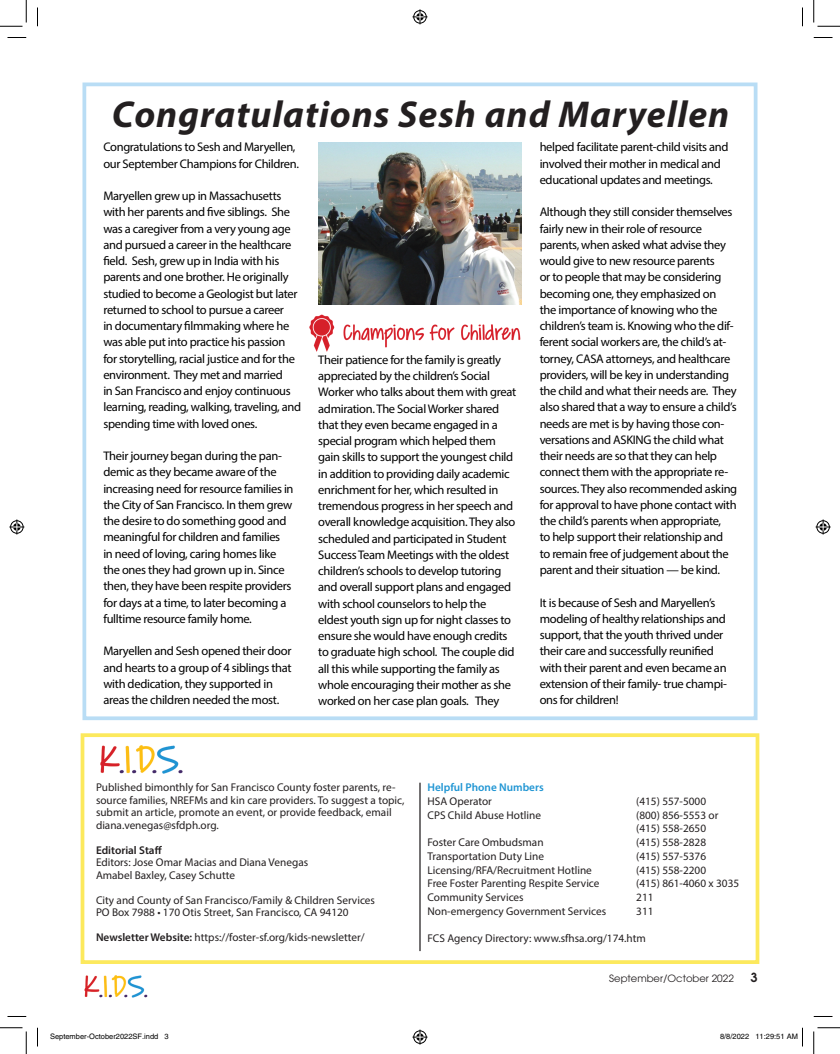
<style>
.page{position:relative;width:840px;height:1054px;background:#fff}
.page>*{position:absolute;margin:0;border:0;box-sizing:border-box;transform-origin:0 0}
.t1{font:italic 700 37.5px "Myriad Pro";letter-spacing:.025em;color:#231f20}
.t2{font:12.5px/16.2px "Myriad Pro";letter-spacing:-.025em;color:#000}
.t3{font:600 12.5px "Avant Garde";color:#231f20}
.t4{font:11.25px/12.5px "Myriad Pro";color:#231f20}
.t5{font:600 11.25px "Myriad Pro";color:#1f95d3}
.t6{font:600 11.25px "Myriad Pro";color:#231f20}
.t7{font:10px "Avant Garde";color:#231f20}
.t8{font:7.5px "Helvetica";color:#000}
.s1{font-weight:600}
</style>
<div class="page">
<div style="left:82px;top:82px;width:676px;height:638px;border:4px solid #b9ddf5"></div>
<img style="left:309px;top:314px;width:212px;height:38px">
<div style="left:81px;top:733px;width:678px;height:231px;border:4px solid #fce95d"></div>
<img style="left:84px;top:975px;width:64px;height:23px">
<img style="left:100px;top:745px;width:83px;height:29px">
<hr style="left:419px;top:782px;width:2px;height:169px;background:#231f20">
<img style="left:318px;top:142px;width:203px;height:162px">
<svg style="left:8px;top:37px;width:18px;height:1px"></svg>
<svg style="left:814px;top:37px;width:18px;height:1px"></svg>
<svg style="left:8px;top:1016px;width:18px;height:1px"></svg>
<svg style="left:814px;top:1016px;width:18px;height:1px"></svg>
<svg style="left:37px;top:8px;width:1px;height:18px"></svg>
<svg style="left:37px;top:1028px;width:1px;height:18px"></svg>
<svg style="left:802px;top:8px;width:1px;height:18px"></svg>
<svg style="left:0;top:0;width:27px;height:27px"></svg>
<svg style="left:0;top:1027px;width:27px;height:27px"></svg>
<svg style="left:814px;top:0;width:26px;height:27px"></svg>
<svg style="left:814px;top:1027px;width:26px;height:27px"></svg>
<svg style="left:412px;top:9px;width:16px;height:15px"></svg>
<svg style="left:412px;top:1029px;width:16px;height:15px"></svg>
<svg style="left:9px;top:519px;width:15px;height:15px"></svg>
<svg style="left:816px;top:519px;width:15px;height:15px"></svg>
<svg style="left:802px;top:1028px;width:1px;height:18px"></svg>
<h1 class="t1" style="left:112px;top:90px;width:619px">Congratulations Sesh and Maryellen</h1>
<p class="t2" style="left:103px;top:139px;width:197px">Congratulations to Sesh and Maryellen, our September Champions for Children.</p>
<p class="t2" style="left:103px;top:188px;width:199px">Maryellen grew up in Massachusetts with her parents and five siblings. She was a caregiver from a very young age and pursued a career in the healthcare field. Sesh, grew up in India with his parents and one brother. He originally studied to become a Geologist but later returned to school to pursue a career<br>in documentary filmmaking where he was able put into practice his passion for storytelling, racial justice and for the environment. They met and married<br>in San Francisco and enjoy continuous learning, reading, walking, traveling, and spending time with loved ones.</p>
<p class="t2" style="left:103px;top:448px;width:192px">Their journey began during the pan&shy;demic as they became aware of the increasing need for resource families in the City of San Francisco. In them grew the desire to do something good and meaningful for children and families<br>in need of loving, caring homes like the ones they had grown up in. Since then, they have been respite providers for days at a time, to later becoming a fulltime resource family home.</p>
<p class="t2" style="left:103px;top:643px;width:190px">Maryellen and Sesh opened their door and hearts to a group of 4 siblings that with dedication, they supported in areas the children needed the most.</p>
<p class="t2" style="left:318px;top:351px;width:199px">Their patience for the family is greatly appreciated by the children’s Social Worker who talks about them with great admiration. The Social Worker shared that they even became engaged in a special program which helped them gain skills to support the youngest child in addition to providing daily academic enrichment for her, which resulted in tremendous progress in her speech and overall knowledge acquisition. They also scheduled and participated in Student Success Team Meetings with the oldest children’s schools to develop tutoring and overall support plans and engaged with school counselors to help the eldest youth sign up for night classes to ensure she would have enough credits to graduate high school. The couple did all this while supporting the family as whole encouraging their mother as she worked on her case plan goals. They</p>
<p class="t2" style="left:540px;top:139px;width:190px">helped facilitate parent-child visits and involved their mother in medical and educational updates and meetings.</p>
<p class="t2" style="left:540px;top:204px;width:199px">Although they still consider themselves fairly new in their role of resource parents, when asked what advise they would give to new resource parents<br>or to people that may be considering becoming one, they emphasized on<br>the importance of knowing who the children’s team is. Knowing who the dif&shy;ferent social workers are, the child’s at&shy;torney, CASA attorneys, and healthcare providers, will be key in understanding the child and what their needs are. They also shared that a way to ensure a child’s needs are met is by having those con&shy;versations and ASKING the child what their needs are so that they can help connect them with the appropriate re&shy;sources. They also recommended asking for approval to have phone contact with the child’s parents when appropriate,<br>to help support their relationship and<br>to remain free of judgement about the parent and their situation — be kind.</p>
<p class="t2" style="left:540px;top:594px;width:189px">It is because of Sesh and Maryellen’s modeling of healthy relationships and support, that the youth thrived under their care and successfully reunified with their parent and even became an extension of their family- true champi&shy;ons for children!</p>
<p class="t4" style="left:96px;top:781px;width:310px">Published bimonthly for San Francisco County foster parents, re&shy;source families, NREFMs and kin care providers. To suggest a topic, submit an article, promote an event, or provide feedback, email diana.venegas@sfdph.org.</p>
<p class="t6" style="left:96px;top:842px;width:67px">Editorial Staff</p>
<p class="t4" style="left:96px;top:856px;width:214px">Editors: Jose Omar Macias and Diana Venegas<br>Amabel Baxley, Casey Schutte</p>
<p class="t4" style="left:96px;top:893px;width:281px">City and County of San Francisco/Family &amp; Children Services<br>PO Box 7988 • 170 Otis Street, San Francisco, CA 94120</p>
<p class="t4" style="left:96px;top:931px;width:270px"><span class="s1">Newsletter Website:</span> https://foster-sf.org/kids-newsletter/</p>
<p class="t5" style="left:428px;top:780px;width:118px">Helpful Phone Numbers</p>
<p class="t4" style="left:428px;top:794px;width:66px">HSA Operator</p>
<p class="t4" style="left:636px;top:794px;width:71px">(415) 557-5000</p>
<p class="t4" style="left:428px;top:808px;width:115px">CPS Child Abuse Hotline</p>
<p class="t4" style="left:636px;top:808px;width:84px;line-height:13.8px">(800) 856-5553 or (415) 558-2650</p>
<p class="t4" style="left:428px;top:836px;width:118px">Foster Care Ombudsman</p>
<p class="t4" style="left:636px;top:836px;width:71px">(415) 558-2828</p>
<p class="t4" style="left:428px;top:849px;width:118px">Transportation Duty Line</p>
<p class="t4" style="left:636px;top:849px;width:71px">(415) 557-5376</p>
<p class="t4" style="left:428px;top:863px;width:166px">Licensing/RFA/Recruitment Hotline</p>
<p class="t4" style="left:636px;top:863px;width:71px">(415) 558-2200</p>
<p class="t4" style="left:428px;top:877px;width:174px">Free Foster Parenting Respite Service</p>
<p class="t4" style="left:636px;top:877px;width:105px">(415) 861-4060 x 3035</p>
<p class="t4" style="left:428px;top:891px;width:98px">Community Services</p>
<p class="t4" style="left:636px;top:891px;width:19px">211</p>
<p class="t4" style="left:428px;top:904px;width:180px">Non-emergency Government Services</p>
<p class="t4" style="left:636px;top:904px;width:19px">311</p>
<p class="t4" style="left:428px;top:932px;width:220px">FCS Agency Directory: www.sfhsa.org/174.htm</p>
<p class="t7" style="left:609px;top:972px;width:126px">September/October 2022</p>
<p class="t3" style="left:751px;top:969px;width:8px">3</p>
<p class="t8" style="left:50px;top:1032px;width:120px">September-October2022SF.indd 3</p>
<p class="t8" style="left:720px;top:1032px;width:79px">8/8/2022 11:29:51 AM</p>
</div>
